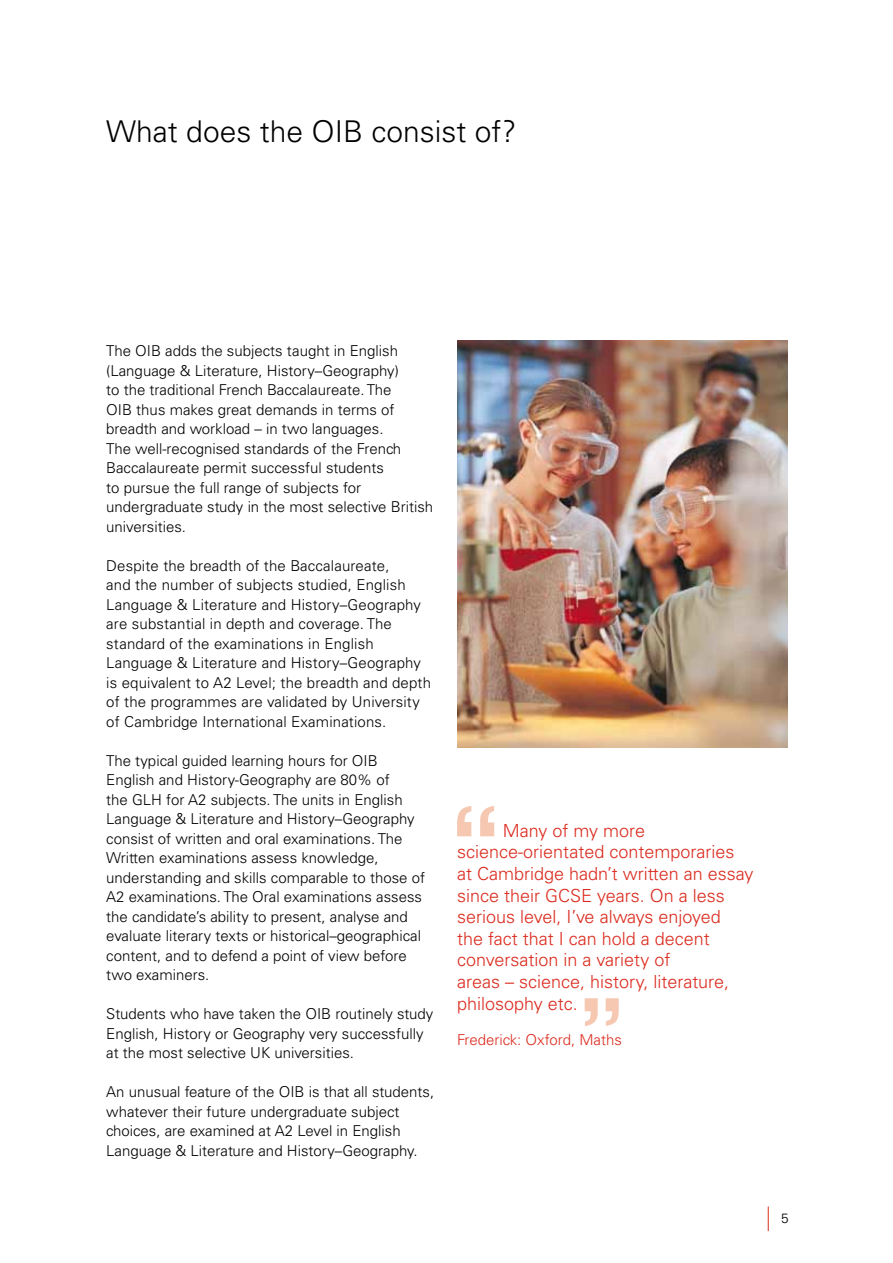
<style>
.page{position:relative;width:893px;height:1263px;background:#fff}
.page>*{position:absolute;margin:0;border:0;box-sizing:border-box;transform-origin:0 0}
.t1{font:300 30px "Univers";color:#000}
.t2{font:300 18px/21.6px "Univers";color:#db2b1e}
.t3{font:300 15px/19.5px "Univers";color:#000}
.t4{font:300 15px "Univers";color:#db2b1e}
.t5{font:300 13.5px "Univers";color:#000}
</style>
<div class="page">
<svg style="left:768px;top:1206px;width:1px;height:25px"></svg>
<svg style="left:457px;top:806px;width:37px;height:30px"></svg>
<svg style="left:585px;top:998px;width:34px;height:28px"></svg>
<img style="left:457px;top:340px;width:330px;height:407px">
<h1 class="t1" style="left:106px;top:113px;width:412px">What does the OIB consist of?</h1>
<p class="t3" style="left:106px;top:341px;width:328px">The OIB adds the subjects taught in English (Language &amp; Literature, History–Geography)<br>to the traditional French Baccalaureate. The<br>OIB thus makes great demands in terms of breadth and workload – in two languages.<br>The well-recognised standards of the French Baccalaureate permit successful students<br>to pursue the full range of subjects for undergraduate study in the most selective British universities.</p>
<p class="t3" style="left:106px;top:556px;width:326px">Despite the breadth of the Baccalaureate,<br>and the number of subjects studied, English Language &amp; Literature and History–Geography are substantial in depth and coverage. The standard of the examinations in English Language &amp; Literature and History–Geography is equivalent to A2 Level; the breadth and depth of the programmes are validated by University of Cambridge International Examinations.</p>
<p class="t3" style="left:106px;top:751px;width:320px">The typical guided learning hours for OIB English and History-Geography are 80% of<br>the GLH for A2 subjects. The units in English Language &amp; Literature and History–Geography consist of written and oral examinations. The Written examinations assess knowledge, understanding and skills comparable to those of A2 examinations. The Oral examinations assess the candidate’s ability to present, analyse and evaluate literary texts or historical–geographical content, and to defend a point of view before two examiners.</p>
<p class="t3" style="left:106px;top:1004px;width:329px">Students who have taken the OIB routinely study<br>English, History or Geography very successfully at the most selective UK universities.</p>
<p class="t3" style="left:106px;top:1082px;width:329px">An unusual feature of the OIB is that all students, whatever their future undergraduate subject choices, are examined at A2 Level in English Language &amp; Literature and History–Geography.</p>
<p class="t2" style="left:457px;top:820px;width:298px;text-indent:46px">Many of my more science-orientated contemporaries at Cambridge hadn’t written an essay since their GCSE years. On a less serious level, I’ve always enjoyed<br>the fact that I can hold a decent conversation in a variety of<br>areas – science, history, literature, philosophy etc.</p>
<p class="t4" style="left:457px;top:1030px;width:166px">Frederick: Oxford, Maths</p>
<p class="t5" style="left:781px;top:1210px;width:9px">5</p>
</div>
